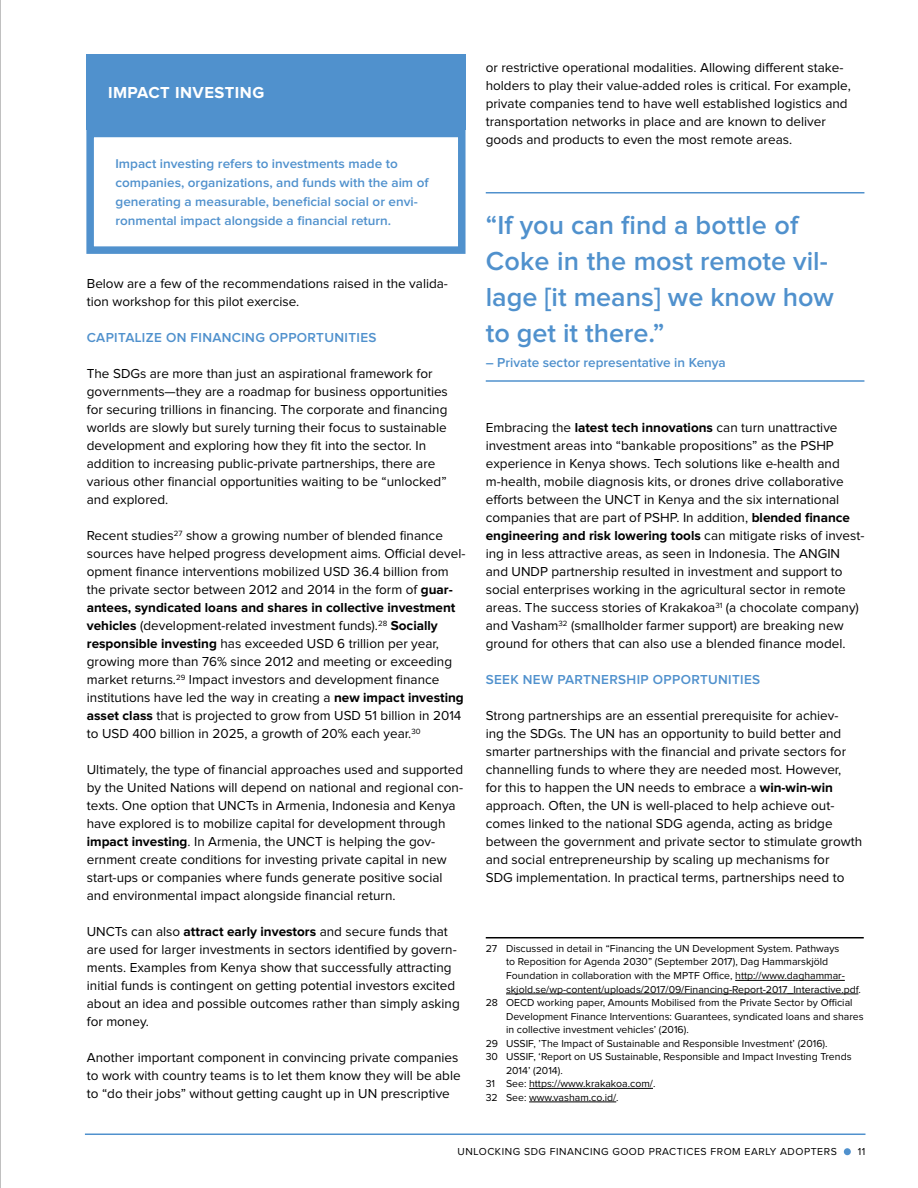
<style>
.page{position:relative;width:918px;height:1188px;background:#fff}
.page>*{position:absolute;margin:0;border:0;box-sizing:border-box;transform-origin:0 0}
.t1{font:600 27px/36px "Proxima Nova";color:#5091cd}
.t2{font:700 16.5px "Proxima Nova";letter-spacing:.03em;color:#fff}
.t3{font:13.5px/18px "Proxima Nova";color:#000}
.t4{font:600 13.5px "Proxima Nova";letter-spacing:.025em;color:#5091cd}
.t5{font:600 13.5px "Proxima Nova";color:#5091cd}
.t6{font:600 13.2px/19px "Proxima Nova";color:#5091cd}
.t7{font:10.5px "Proxima Nova";color:#000}
.t8{font:10.5px "Proxima Nova";letter-spacing:.05em;color:#000}
.s1{font-weight:700}
</style>
<div class="page">
<hr style="left:85px;top:1134px;width:780px;height:1px;background:#5091cd">
<div style="left:844px;top:1148px;width:7px;height:7px;background:#5091cd;border-radius:50%"></div>
<hr style="left:0;top:0;width:1px;height:1188px;background:#000">
<hr style="left:486px;top:192px;width:378px;height:2px;background:#5091cd">
<hr style="left:486px;top:380px;width:378px;height:2px;background:#5091cd">
<div style="left:86px;top:54px;width:380px;height:76px;background:#5091cd"></div>
<div style="left:86px;top:130px;width:380px;height:124px;border:8px solid #5091cd"></div>
<hr style="left:486px;top:937px;width:378px;height:1px;background:#000">
<hr style="left:735px;top:980px;width:110px;height:1px;background:#000">
<hr style="left:506px;top:994px;width:352px;height:1px;background:#000">
<hr style="left:529px;top:1088px;width:124px;height:1px;background:#000">
<hr style="left:529px;top:1102px;width:87px;height:1px;background:#000">
<p class="t2" style="left:108px;top:83px;width:158px">IMPACT INVESTING</p>
<p class="t6" style="left:116px;top:154px;width:315px">Impact investing refers to investments made to companies, organizations, and funds with the aim of generating a measurable, beneficial social or envi&shy;ronmental impact alongside a financial return.</p>
<p class="t3" style="left:87px;top:275px;width:363px">Below are a few of the recommendations raised in the valida&shy;tion workshop for this pilot exercise.</p>
<p class="t4" style="left:87px;top:330px;width:291px">CAPITALIZE ON FINANCING OPPORTUNITIES</p>
<p class="t3" style="left:87px;top:365px;width:363px">The SDGs are more than just an aspirational framework for governments—they are a roadmap for business opportunities for securing trillions in financing. The corporate and financing worlds are slowly but surely turning their focus to sustainable development and exploring how they fit into the sector. In addition to increasing public-private partnerships, there are various other financial opportunities waiting to be “unlocked” and explored.</p>
<p class="t3" style="left:87px;top:527px;width:380px">Recent studies<sup>27</sup> show a growing number of blended finance sources have helped progress development aims. Official devel&shy;opment finance interventions mobilized USD 36.4 billion from the private sector between 2012 and 2014 in the form of <span class="s1">guar&shy;antees, syndicated loans and shares in collective investment vehicles</span> (development-related investment funds).<sup>28</sup> <span class="s1">Socially responsible investing</span> has exceeded USD 6 trillion per year, growing more than 76% since 2012 and meeting or exceeding market returns.<sup>29</sup> Impact investors and development finance institutions have led the way in creating a <span class="s1">new impact investing asset class</span> that is projected to grow from USD 51 billion in 2014 to USD 400 billion in 2025, a growth of 20% each year.<sup>30</sup></p>
<p class="t3" style="left:87px;top:761px;width:378px">Ultimately, the type of financial approaches used and supported by the United Nations will depend on national and regional con&shy;texts. One option that UNCTs in Armenia, Indonesia and Kenya have explored is to mobilize capital for development through <span class="s1">impact investing</span>. In Armenia, the UNCT is helping the gov&shy;ernment create conditions for investing private capital in new start-ups or companies where funds generate positive social and environmental impact alongside financial return.</p>
<p class="t3" style="left:87px;top:923px;width:374px">UNCTs can also <span class="s1">attract early investors</span> and secure funds that are used for larger investments in sectors identified by govern&shy;ments. Examples from Kenya show that successfully attracting initial funds is contingent on getting potential investors excited about an idea and possible outcomes rather than simply asking for money.</p>
<p class="t3" style="left:87px;top:1049px;width:375px">Another important component in convincing private companies to work with country teams is to let them know they will be able to “do their jobs” without getting caught up in UN prescriptive</p>
<p class="t3" style="left:486px;top:59px;width:367px">or restrictive operational modalities. Allowing different stake&shy;holders to play their value-added roles is critical. For example, private companies tend to have well established logistics and transportation networks in place and are known to deliver goods and products to even the most remote areas.</p>
<h1 class="t1" style="left:486px;top:208px;width:350px">“If you can find a bottle of<br>Coke in the most remote vil&shy;lage [it means] we know how to get it there.”</h1>
<p class="t5" style="left:486px;top:355px;width:242px">– Private sector representative in Kenya</p>
<p class="t3" style="left:486px;top:419px;width:380px">Embracing the <span class="s1">latest tech innovations</span> can turn unattractive investment areas into “bankable propositions” as the PSHP experience in Kenya shows. Tech solutions like e-health and m-health, mobile diagnosis kits, or drones drive collaborative efforts between the UNCT in Kenya and the six international companies that are part of PSHP. In addition, <span class="s1">blended finance engineering and risk lowering tools</span> can mitigate risks of invest&shy;ing in less attractive areas, as seen in Indonesia. The ANGIN and UNDP partnership resulted in investment and support to social enterprises working in the agricultural sector in remote areas. The success stories of Krakakoa<sup>31</sup> (a chocolate company) and Vasham<sup>32</sup> (smallholder farmer support) are breaking new ground for others that can also use a blended finance model.</p>
<p class="t4" style="left:486px;top:672px;width:276px">SEEK NEW PARTNERSHIP OPPORTUNITIES</p>
<p class="t3" style="left:486px;top:707px;width:378px">Strong partnerships are an essential prerequisite for achiev-<br>ing the SDGs. The UN has an opportunity to build better and smarter partnerships with the financial and private sectors for channelling funds to where they are needed most. However,<br>for this to happen the UN needs to embrace a <span class="s1">win-win-win </span>approach. Often, the UN is well-placed to help achieve out&shy;comes linked to the national SDG agenda, acting as bridge between the government and private sector to stimulate growth and social entrepreneurship by scaling up mechanisms for<br>SDG implementation. In practical terms, partnerships need to</p>
<p class="t7" style="left:486px;top:943px;width:355px">27 Discussed in detail in “Financing the UN Development System. Pathways</p>
<p class="t7" style="left:506px;top:956px;width:324px">to Reposition for Agenda 2030” (September 2017), Dag Hammarskjöld</p>
<p class="t7" style="left:506px;top:970px;width:340px">Foundation in collaboration with the MPTF Office, http://www.daghammar-</p>
<p class="t7" style="left:506px;top:983px;width:356px">skjold.se/wp-content/uploads/2017/09/Financing-Report-2017_Interactive.pdf.</p>
<p class="t7" style="left:486px;top:997px;width:368px">28 OECD working paper, Amounts Mobilised from the Private Sector by Official</p>
<p class="t7" style="left:506px;top:1010px;width:359px">Development Finance Interventions: Guarantees, syndicated loans and shares</p>
<p class="t7" style="left:506px;top:1024px;width:184px">in collective investment vehicles’ (2016).</p>
<p class="t7" style="left:486px;top:1037px;width:343px">29 USSIF, ’The Impact of Sustainable and Responsible Investment’ (2016).</p>
<p class="t7" style="left:486px;top:1051px;width:367px">30 USSIF, ‘Report on US Sustainable, Responsible and Impact Investing Trends</p>
<p class="t7" style="left:506px;top:1064px;width:58px">2014’ (2014).</p>
<p class="t7" style="left:486px;top:1078px;width:171px">31 See: https://www.krakakoa.com/.</p>
<p class="t7" style="left:486px;top:1091px;width:134px">32 See: www.vasham.co.id/.</p>
<p class="t8" style="left:458px;top:1146px;width:381px">UNLOCKING SDG FINANCING GOOD PRACTICES FROM EARLY ADOPTERS</p>
<p class="t7" style="left:858px;top:1146px;width:9px">11</p>
</div>
